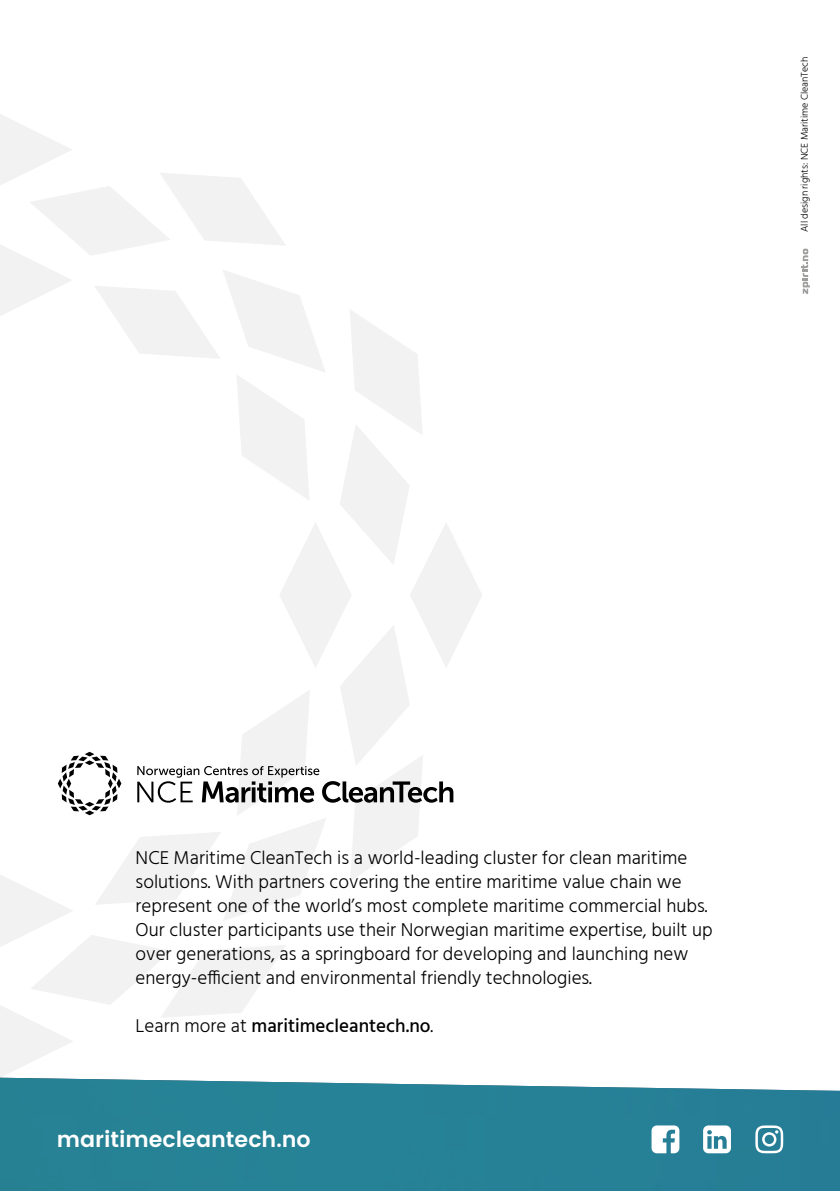
<style>
.page{position:relative;width:840px;height:1191px;background:#fff}
.page>*{position:absolute;margin:0;border:0;box-sizing:border-box;transform-origin:0 0}
.t1{font:600 22px "Poppins";color:#fff}
.t2{font:300 19px/24px "Hind";color:#000}
.t3{font:500 19px "Hind";color:#000}
.t4{font:300 10px "Hind";color:#000}
.s1{font-weight:300}
</style>
<div class="page">
<div style="left:0;top:1077px;width:839px;height:114px;background:#268296"></div>
<svg style="left:702px;top:1125px;width:28px;height:28px"></svg>
<svg style="left:755px;top:1125px;width:27px;height:28px"></svg>
<svg style="left:651px;top:1125px;width:28px;height:28px"></svg>
<svg style="left:801px;top:249px;width:8px;height:45px"></svg>
<svg style="left:0;top:114px;width:482px;height:963px"></svg>
<p class="t4" style="left:797px;top:232px;width:177px;rotate:-90deg">All design rights: NCE Maritime CleanTech</p>
<p class="t2" style="left:135px;top:846px;width:578px">NCE Maritime CleanTech is a world-leading cluster for clean maritime solutions. With partners covering the entire maritime value chain we represent one of the world’s most complete maritime commercial hubs.<br>Our cluster participants use their Norwegian maritime expertise, built up over generations, as a springboard for developing and launching new energy-efficient and environmental friendly technologies.</p>
<p class="t3" style="left:135px;top:1012px;width:299px"><span class="s1">Learn more at</span> maritimecleantech.no<span class="s1">.</span></p>
<p class="t1" style="left:57px;top:1123px;width:255px">maritimecleantech.no</p>
</div>
